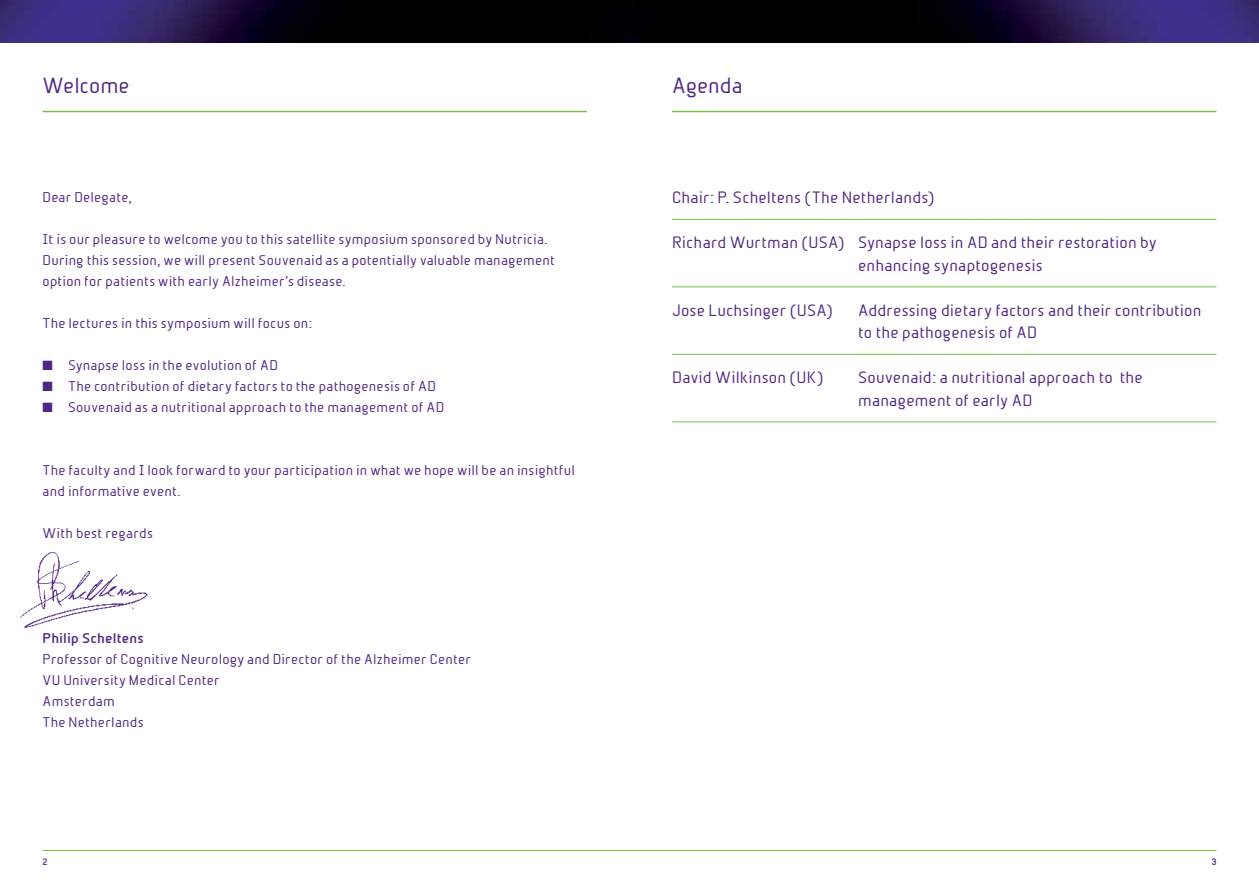
<style>
.page{position:relative;width:1259px;height:893px;background:#fff}
.page>*{position:absolute;margin:0;border:0;box-sizing:border-box;transform-origin:0 0}
.t1{font:21px "Beta Sans Norm";color:#4f2683}
.t2{font:15.75px/22.5px "Beta Sans Norm";letter-spacing:.01em;color:#4f2683}
.t3{font:13.5px/21px "Beta Sans Norm";letter-spacing:.015em;color:#4f2683}
.t4{font:700 13.5px "Beta Sans";letter-spacing:.01em;color:#4f2683}
.t5{font:700 9px "Beta Sans";color:#4f2683}
</style>
<div class="page">
<img style="left:20px;top:552px;width:128px;height:76px">
<img style="left:0;top:0;width:1259px;height:43px">
<hr style="left:43px;top:850px;width:1173px;height:1px;background:#7ac143">
<hr style="left:43px;top:111px;width:544px;height:1px;background:#7ac143">
<hr style="left:672px;top:111px;width:544px;height:1px;background:#7ac143">
<hr style="left:672px;top:219px;width:544px;height:1px;background:#7ac143">
<hr style="left:672px;top:286px;width:544px;height:1px;background:#7ac143">
<hr style="left:672px;top:354px;width:544px;height:1px;background:#7ac143">
<hr style="left:672px;top:421px;width:544px;height:1px;background:#7ac143">
<h1 class="t1" style="left:43px;top:73px;width:89px">Welcome</h1>
<h1 class="t1" style="left:672px;top:73px;width:72px">Agenda</h1>
<p class="t3" style="left:43px;top:186px;width:91px">Dear Delegate,</p>
<p class="t3" style="left:43px;top:228px;width:514px">It is our pleasure to welcome you to this satellite symposium sponsored by Nutricia.<br>During this session, we will present Souvenaid as a potentially valuable management option for patients with early Alzheimer’s disease.</p>
<p class="t3" style="left:43px;top:312px;width:271px">The lectures in this symposium will focus on:</p>
<p class="t3" style="left:43px;top:354px;width:237px">■ Synapse loss in the evolution of AD</p>
<p class="t3" style="left:43px;top:375px;width:395px">■ The contribution of dietary factors to the pathogenesis of AD</p>
<p class="t3" style="left:43px;top:396px;width:403px">■ Souvenaid as a nutritional approach to the management of AD</p>
<p class="t3" style="left:43px;top:459px;width:534px">The faculty and I look forward to your participation in what we hope will be an insightful and informative event.</p>
<p class="t3" style="left:43px;top:522px;width:112px">With best regards</p>
<p class="t4" style="left:43px;top:630px;width:103px">Philip Scheltens</p>
<p class="t3" style="left:43px;top:648px;width:430px">Professor of Cognitive Neurology and Director of the Alzheimer Center<br>VU University Medical Center<br>Amsterdam<br>The Netherlands</p>
<p class="t2" style="left:672px;top:186px;width:264px">Chair: P. Scheltens (The Netherlands)</p>
<p class="t2" style="left:858px;top:231px;width:300px;text-indent:-186px">Richard Wurtman (USA) Synapse loss in AD and their restoration by enhancing synaptogenesis</p>
<p class="t2" style="left:672px;top:299px;width:162px">Jose Luchsinger (USA)</p>
<p class="t2" style="left:858px;top:299px;width:345px">Addressing dietary factors and their contribution to the pathogenesis of AD</p>
<p class="t2" style="left:672px;top:366px;width:153px">David Wilkinson (UK)</p>
<p class="t2" style="left:858px;top:366px;width:286px">Souvenaid: a nutritional approach to the management of early AD</p>
<p class="t5" style="left:43px;top:856px;width:7px">2</p>
<p class="t5" style="left:1211px;top:856px;width:7px">3</p>
</div>
